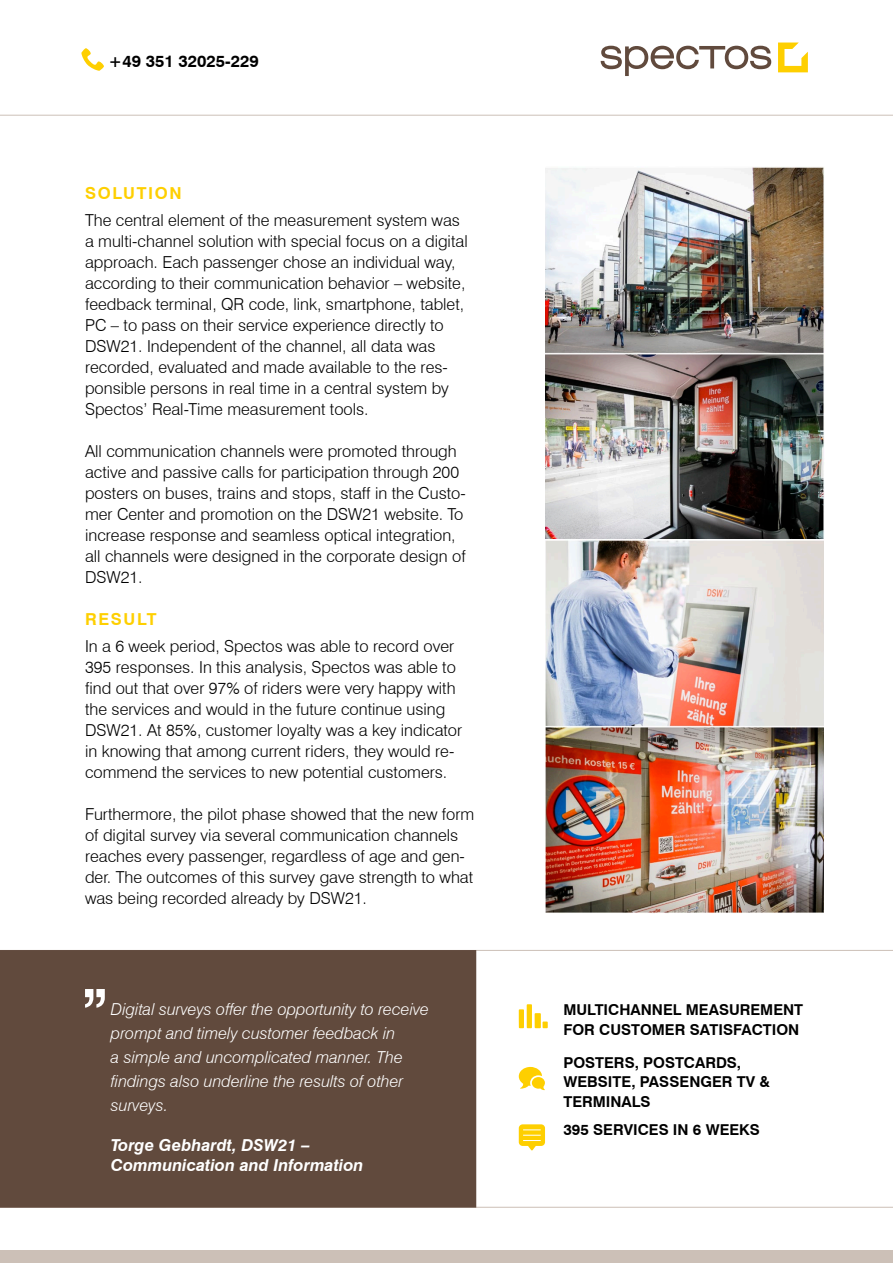
<style>
.page{position:relative;width:893px;height:1263px;background:#fff}
.page>*{position:absolute;margin:0;border:0;box-sizing:border-box;transform-origin:0 0}
.t1{font:300 16.5px/21px "Swiss 721 BT";color:#000}
.t2{font:italic 300 16.5px/24px "Swiss 721 BT";color:#fff}
.t3{font:italic 700 16.5px/20.2px "Swiss 721 BT";color:#fff}
.t4{font:700 16.5px "Swiss 721 BT";color:#000}
.t5{font:700 16.5px "Swiss 721 BT";letter-spacing:.1em;color:#fecf00}
.t6{font:700 15px/19.5px "Swiss 721 BT";color:#000}
</style>
<div class="page">
<hr style="left:0;top:115px;width:893px;height:1px;background:#ccc0b7">
<svg style="left:519px;top:1004px;width:29px;height:24px"></svg>
<svg style="left:519px;top:1067px;width:26px;height:23px"></svg>
<svg style="left:519px;top:1124px;width:26px;height:26px"></svg>
<svg style="left:601px;top:46px;width:170px;height:30px"></svg>
<svg style="left:778px;top:43px;width:30px;height:29px"></svg>
<hr style="left:0;top:950px;width:893px;height:1px;background:#ccc0b7">
<hr style="left:0;top:1207px;width:893px;height:1px;background:#ccc0b7">
<div style="left:0;top:950px;width:476px;height:258px;background:#614a3d"></div>
<div style="left:0;top:1250px;width:893px;height:13px;background:#ccc0b7"></div>
<svg style="left:81px;top:48px;width:23px;height:23px"></svg>
<svg style="left:85px;top:989px;width:20px;height:19px"></svg>
<img style="left:546px;top:167px;width:278px;height:372px">
<img style="left:546px;top:540px;width:277px;height:373px">
<p class="t4" style="left:109px;top:51px;width:152px">+49 351 32025-229</p>
<p class="t5" style="left:85px;top:183px;width:98px">SOLUTION</p>
<p class="t1" style="left:85px;top:209px;width:384px">The central element of the measurement system was a multi-channel solution with special focus on a digital approach. Each passenger chose an individual way, according to their communication behavior – website, feedback terminal, QR code, link, smartphone, tablet, PC – to pass on their service experience directly to DSW21. Independent of the channel, all data was recorded, evaluated and made available to the res&shy;ponsible persons in real time in a central system by Spectos’ Real-Time measurement tools.</p>
<p class="t1" style="left:85px;top:440px;width:382px">All communication channels were promoted through active and passive calls for participation through 200 posters on buses, trains and stops, staff in the Custo&shy;mer Center and promotion on the DSW21 website. To increase response and seamless optical integration, all channels were designed in the corporate design of DSW21.</p>
<p class="t5" style="left:85px;top:609px;width:73px">RESULT</p>
<p class="t1" style="left:85px;top:635px;width:379px">In a 6 week period, Spectos was able to record over 395 responses. In this analysis, Spectos was able to find out that over 97% of riders were very happy with the services and would in the future continue using DSW21. At 85%, customer loyalty was a key indicator in knowing that among current riders, they would re&shy;commend the services to new potential customers.</p>
<p class="t1" style="left:85px;top:803px;width:391px">Furthermore, the pilot phase showed that the new form of digital survey via several communication channels reaches every passenger, regardless of age and gen&shy;der. The outcomes of this survey gave strength to what was being recorded already by DSW21.</p>
<p class="t2" style="left:111px;top:997px;width:320px">Digital surveys offer the opportunity to receive prompt and timely customer feedback in<br>a simple and uncomplicated manner. The findings also underline the results of other surveys.</p>
<p class="t3" style="left:111px;top:1135px;width:254px">Torge Gebhardt, DSW21 –<br>Communication and Information</p>
<p class="t6" style="left:563px;top:1000px;width:241px">MULTICHANNEL MEASUREMENT<br>FOR CUSTOMER SATISFACTION</p>
<p class="t6" style="left:563px;top:1052px;width:208px">POSTERS, POSTCARDS,<br>WEBSITE, PASSENGER TV &amp;<br>TERMINALS</p>
<p class="t6" style="left:563px;top:1120px;width:198px">395 SERVICES IN 6 WEEKS</p>
</div>
